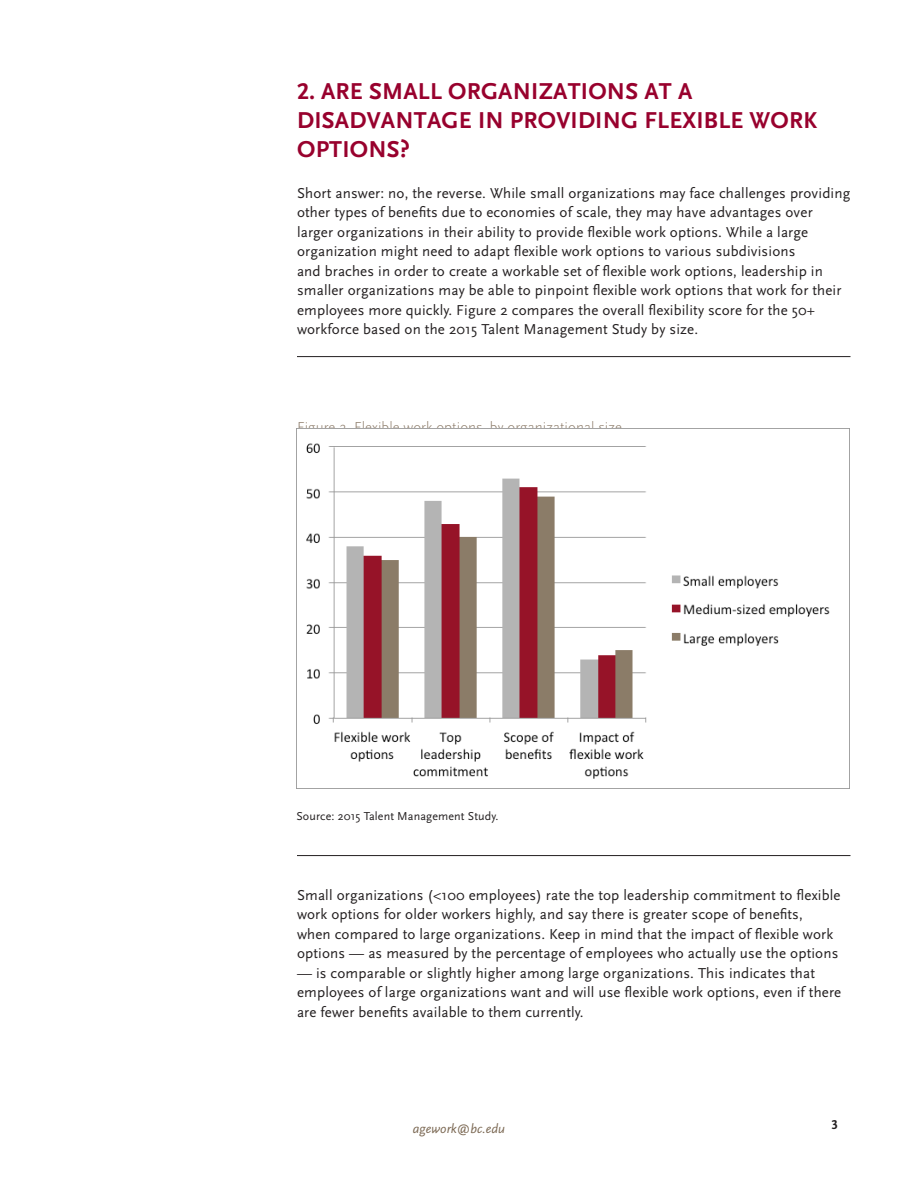
<style>
.page{position:relative;width:918px;height:1188px;background:#fff}
.page>*{position:absolute;margin:0;border:0;box-sizing:border-box;transform-origin:0 0}
.Heading__16_K_CAPSBO{font:700 24px/28.8px "Scala Sans OT";letter-spacing:.01em;color:#98012d}
.text-paragraph__10_1{font:15px/19.5px "Scala Sans OT";letter-spacing:.01em;color:#231f20}
.text-figures__10_13{font:300 15px "Scala Sans OT";letter-spacing:.005em;color:#8a7966}
.t1{font:italic 13.5px "Scala Sans OT";color:#7c6954}
.t2{font:700 13.5px "Scala Sans OT";color:#231f20}
.source_note__8_12{font:12px "Scala Sans OT";letter-spacing:.01em;color:#231f20}
</style>
<div class="page">
<hr style="left:297px;top:356px;width:553px;height:1px;background:#231f20">
<hr style="left:297px;top:855px;width:553px;height:1px;background:#231f20">
<img style="left:297px;top:429px;width:553px;height:360px">
<p class="Heading__16_K_CAPSBO" style="left:297px;top:77px;width:522px">2. ARE SMALL ORGANIZATIONS AT A<br>DISADVANTAGE IN PROVIDING FLEXIBLE WORK<br>OPTIONS?</p>
<p class="text-paragraph__10_1" style="left:297px;top:184px;width:555px">Short answer: no, the reverse. While small organizations may face challenges providing other types of benefits due to economies of scale, they may have advantages over larger organizations in their ability to provide flexible work options. While a large organization might need to adapt flexible work options to various subdivisions<br>and braches in order to create a workable set of flexible work options, leadership in smaller organizations may be able to pinpoint flexible work options that work for their employees more quickly. Figure 2 compares the overall flexibility score for the 50+ workforce based on the 2015 Talent Management Study by size.</p>
<p class="text-figures__10_13" style="left:297px;top:419px;width:327px">Figure 2. Flexible work options, by organizational size</p>
<p class="source_note__8_12" style="left:296px;top:809px;width:203px">Source: 2015 Talent Management Study.</p>
<p class="text-paragraph__10_1" style="left:297px;top:885px;width:545px">Small organizations (&lt;100 employees) rate the top leadership commitment to flexible work options for older workers highly, and say there is greater scope of benefits,<br>when compared to large organizations. Keep in mind that the impact of flexible work options — as measured by the percentage of employees who actually use the options</p>
<p class="text-paragraph__10_1" style="left:297px;top:963px;width:546px">— is comparable or slightly higher among large organizations. This indicates that employees of large organizations want and will use flexible work options, even if there are fewer benefits available to them currently.</p>
<p class="t1" style="left:413px;top:1122px;width:94px">agework@bc.edu</p>
<p class="t2" style="left:831px;top:1117px;width:8px">3</p>
</div>
